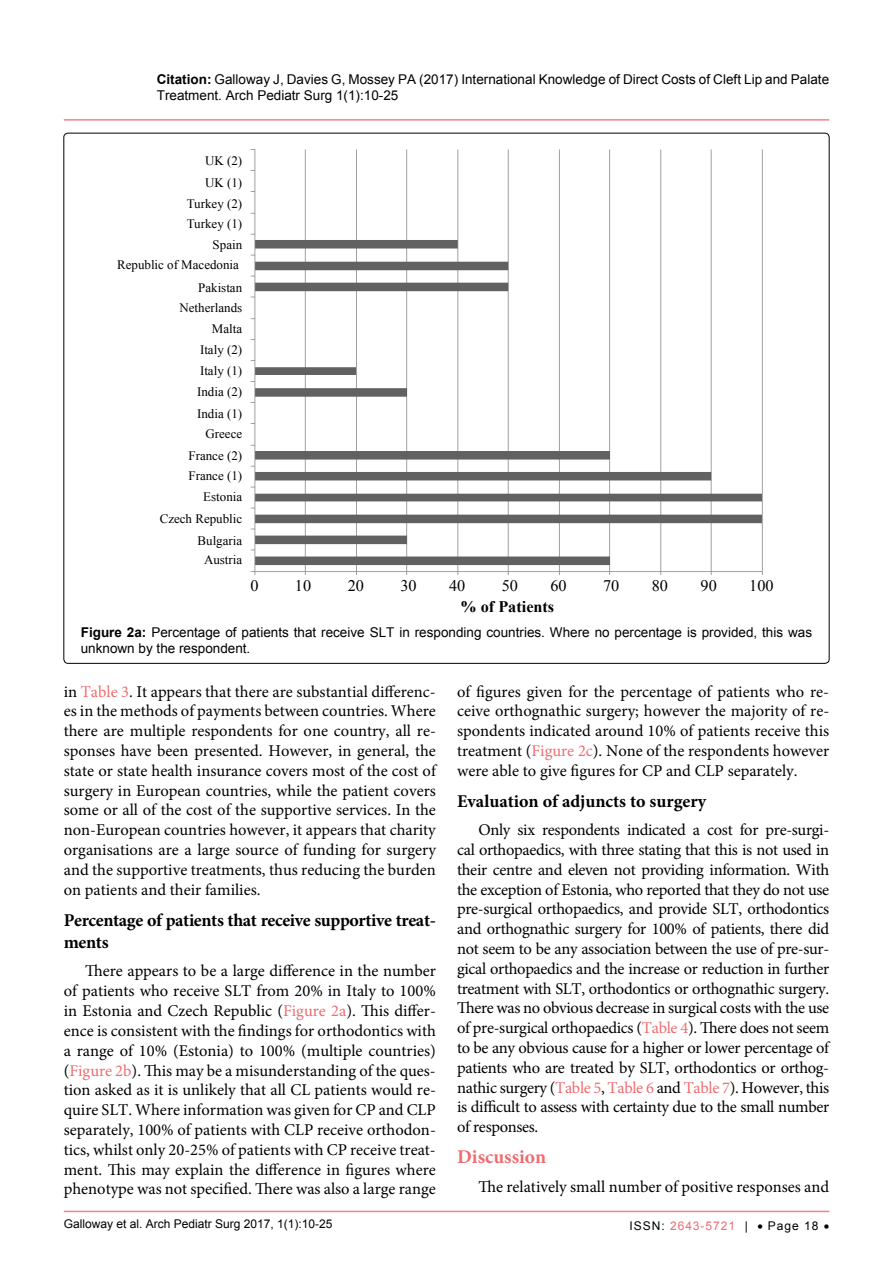
<style>
.page{position:relative;width:893px;height:1263px;background:#fff}
.page>*{position:absolute;margin:0;border:0;box-sizing:border-box;transform-origin:0 0}
.t1{font:700 19.5px "Minion Pro";color:#ef6c6f}
.t2{font:700 18px/22.5px "Minion Pro";letter-spacing:-.02em;color:#000}
.t3{font:700 18px "Minion Pro";color:#000}
.t4{font:16.5px/19.8px "Minion Pro";color:#000;text-align:justify}
.t5{font:16.05px "Times New Roman";color:#000}
.t6{font:700 16.05px "Times New Roman";color:#000}
.t7{font:13.5px/16.2px "Arial";color:#000}
.t8{font:12.9px/21.3px "Times New Roman";color:#000;text-align:right}
.t9{font:12px "Arial";color:#000}
.t10{font:12px "Arial";letter-spacing:.08em;color:#ef6c6f}
.s1{font-weight:700}
.s2{color:#ef6c6f}
.s3{color:#000}
</style>
<div class="page">
<hr style="left:64px;top:1211px;width:765px;height:1px;background:#ef6c6f">
<hr style="left:64px;top:119px;width:765px;height:2px;background:#ef6c6f">
<img style="left:250px;top:149px;width:513px;height:426px">
<p class="t7" style="left:157px;top:71px;width:674px"><span class="s1">Citation:</span> Galloway J, Davies G, Mossey PA (2017) International Knowledge of Direct Costs of Cleft Lip and Palate<br>Treatment. Arch Pediatr Surg 1(1):10-25</p>
<p class="t8" style="left:117px;top:150px;width:127px;line-height:20.7px">UK (2)<br>UK (1)<br>Turkey (2)<br>Turkey (1)<br>Spain<br>Republic of Macedonia</p>
<p class="t8" style="left:179px;top:278px;width:64px;line-height:19.8px">Pakistan<br>Netherlands</p>
<p class="t8" style="left:197px;top:318px;width:47px;text-align:justify;text-indent:15px">Malta Italy (2)<br>Italy (1)<br>India (2)<br>India (1)</p>
<p class="t8" style="left:160px;top:423px;width:84px">Greece<br>France (2)<br>France (1)<br>Estonia<br>Czech Republic<br>Bulgaria</p>
<p class="t8" style="left:204px;top:549px;width:40px">Austria</p>
<p class="t5" style="left:250px;top:575px;width:10px">0</p>
<p class="t5" style="left:295px;top:575px;width:18px">10</p>
<p class="t5" style="left:348px;top:575px;width:18px">20</p>
<p class="t5" style="left:400px;top:575px;width:18px">30</p>
<p class="t5" style="left:449px;top:575px;width:18px">40</p>
<p class="t5" style="left:502px;top:575px;width:18px">50</p>
<p class="t5" style="left:550px;top:575px;width:18px">60</p>
<p class="t5" style="left:603px;top:575px;width:18px">70</p>
<p class="t5" style="left:652px;top:575px;width:18px">80</p>
<p class="t5" style="left:700px;top:575px;width:18px">90</p>
<p class="t5" style="left:749px;top:575px;width:26px">100</p>
<p class="t6" style="left:461px;top:596px;width:95px">% of Patients</p>
<p class="t7" style="left:81px;top:624px;width:733px"><span class="s1">Figure 2a:</span> Percentage of patients that receive SLT in responding countries. Where no percentage is provided, this was unknown by the respondent.</p>
<p class="t4" style="left:64px;top:681px;width:374px">in <span class="s2">Table 3</span>. It appears that there are substantial differenc&shy;es in the methods of payments between countries. Where there are multiple respondents for one country, all re&shy;sponses have been presented. However, in general, the state or state health insurance covers most of the cost of surgery in European countries, while the patient covers some or all of the cost of the supportive services. In the non-European countries however, it appears that charity organisations are a large source of funding for surgery and the supportive treatments, thus reducing the burden on patients and their families.</p>
<p class="t2" style="left:64px;top:908px;width:374px">Percentage of patients that receive supportive treat&shy;ments</p>
<p class="t4" style="left:64px;top:961px;width:374px;text-indent:21px">There appears to be a large difference in the number of patients who receive SLT from 20% in Italy to 100% in Estonia and Czech Republic (<span class="s2">Figure 2a</span>). This differ&shy;ence is consistent with the findings for orthodontics with a range of 10% (Estonia) to 100% (multiple countries) (<span class="s2">Figure 2b</span>). This may be a misunderstanding of the ques&shy;tion asked as it is unlikely that all CL patients would re&shy;quire SLT. Where information was given for CP and CLP separately, 100% of patients with CLP receive orthodon&shy;tics, whilst only 20-25% of patients with CP receive treat&shy;ment. This may explain the difference in figures where phenotype was not specified. There was also a large range</p>
<p class="t4" style="left:457px;top:681px;width:374px">of figures given for the percentage of patients who re&shy;ceive orthognathic surgery; however the majority of re&shy;spondents indicated around 10% of patients receive this treatment (<span class="s2">Figure 2c</span>). None of the respondents however were able to give figures for CP and CLP separately.</p>
<p class="t3" style="left:457px;top:788px;width:250px">Evaluation of adjuncts to surgery</p>
<p class="t4" style="left:457px;top:820px;width:374px;text-indent:21px">Only six respondents indicated a cost for pre-surgi&shy;cal orthopaedics, with three stating that this is not used in their centre and eleven not providing information. With the exception of Estonia, who reported that they do not use pre-surgical orthopaedics, and provide SLT, orthodontics and orthognathic surgery for 100% of patients, there did not seem to be any association between the use of pre-sur&shy;gical orthopaedics and the increase or reduction in further treatment with SLT, orthodontics or orthognathic surgery.<br>There was no obvious decrease in surgical costs with the use of pre-surgical orthopaedics (<span class="s2">Table 4</span>). There does not seem to be any obvious cause for a higher or lower percentage of patients who are treated by SLT, orthodontics or orthog&shy;nathic surgery (<span class="s2">Table 5</span>, <span class="s2">Table 6</span> and <span class="s2">Table 7</span>). However, this is difficult to assess with certainty due to the small number of responses.</p>
<p class="t1" style="left:457px;top:1143px;width:91px">Discussion</p>
<p class="t4" style="left:478px;top:1176px;width:352px">The relatively small number of positive responses and</p>
<p class="t9" style="left:64px;top:1215px;width:270px">Galloway et al. Arch Pediatr Surg 2017, 1(1):10-25</p>
<p class="t10" style="left:630px;top:1217px;width:120px"><span class="s3">ISSN:</span> 2643-5721 <span class="s3">|</span></p>
<p class="t9" style="left:757px;top:1218px;width:73px">• Page 18 •</p>
</div>
